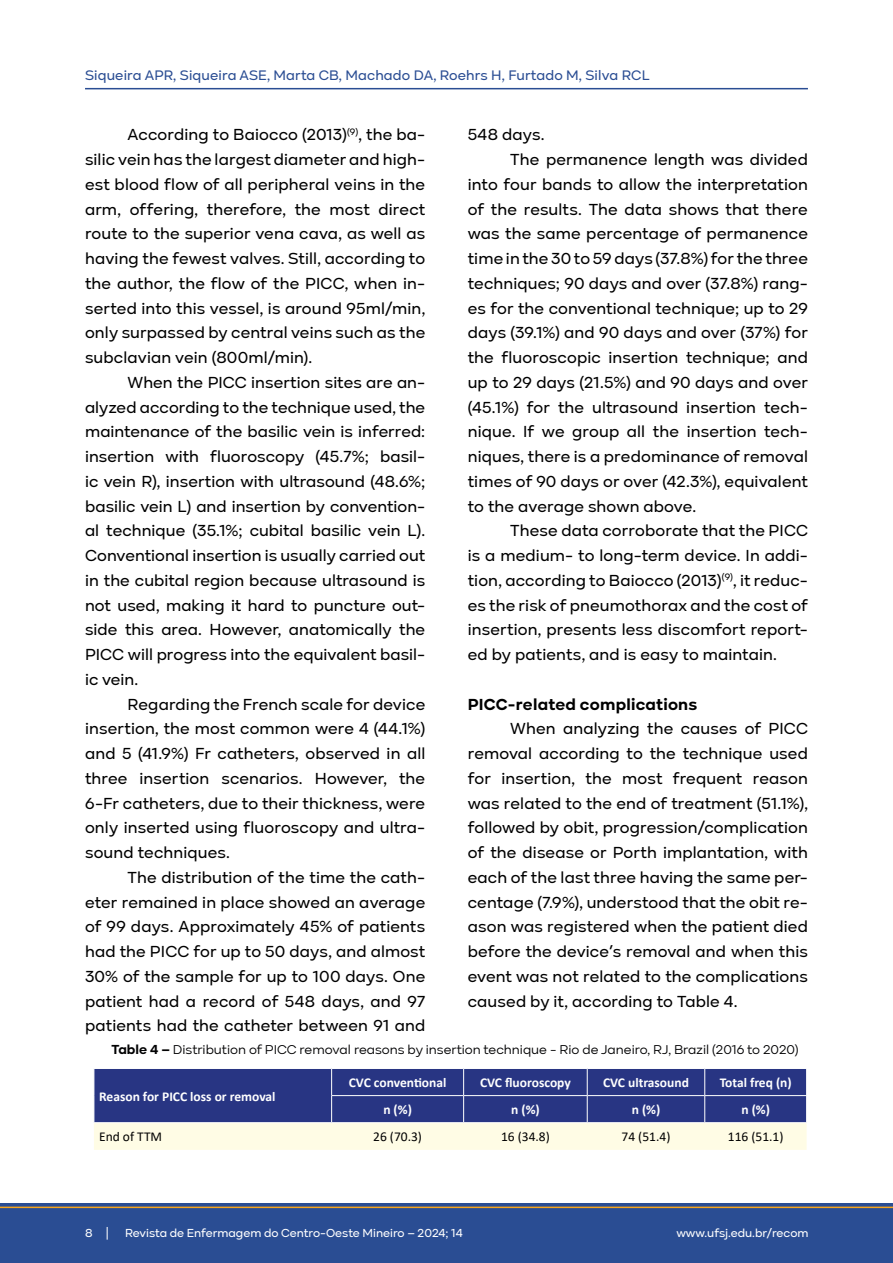
<style>
.page{position:relative;width:893px;height:1263px;background:#fff}
.page>*{position:absolute;margin:0;border:0;box-sizing:border-box;transform-origin:0 0}
.Texto_artigo{font:500 16.5px/24.8px "Kinetika";letter-spacing:.01em;color:#000;text-align:justify}
.Texto_artigo-2{font:700 16.5px "Kinetika";letter-spacing:.015em;color:#000}
.t1{font:500 14.25px "Kinetika";letter-spacing:.01em;color:#2a4d93}
.t2{font:700 13.5px "Calibri";color:#fff}
.Tit_Tabelas{font:13.5px "Kinetika";color:#020203}
.t3{font:13.5px "Calibri";color:#000}
.t4{font:500 12px "Kinetika";color:#fff}
.s1{font-weight:700}
</style>
<div class="page">
<div style="left:0;top:1203px;width:893px;height:60px;background:#2a4d93"></div>
<hr style="left:0;top:1206px;width:893px;height:2px;background:#f7a51c">
<hr style="left:85px;top:88px;width:723px;height:1px;background:#2a4d93">
<svg style="left:94px;top:1068px;width:713px;height:82px;background:#747ca6"></svg>
<hr style="left:94px;top:1122px;width:238px;height:1px;background:#fff">
<hr style="left:332px;top:1122px;width:132px;height:1px;background:#fff">
<hr style="left:464px;top:1122px;width:123px;height:1px;background:#fff">
<hr style="left:587px;top:1122px;width:118px;height:1px;background:#fff">
<hr style="left:705px;top:1122px;width:102px;height:1px;background:#fff">
<p class="t1" style="left:85px;top:67px;width:566px">Siqueira APR, Siqueira ASE, Marta CB, Machado DA, Roehrs H, Furtado M, Silva RCL</p>
<p class="Texto_artigo" style="left:85px;top:122px;width:342px;text-indent:43px">According to Baiocco (2013)<sup>(9)</sup>, the ba&shy;silic vein has the largest diameter and high&shy;est blood flow of all peripheral veins in the arm, offering, therefore, the most direct route to the superior vena cava, as well as having the fewest valves. Still, according to the author, the flow of the PICC, when in&shy;serted into this vessel, is around 95ml/min, only surpassed by central veins such as the subclavian vein (800ml/min).</p>
<p class="Texto_artigo" style="left:85px;top:370px;width:342px;text-indent:43px">When the PICC insertion sites are an&shy;alyzed according to the technique used, the maintenance of the basilic vein is inferred: insertion with fluoroscopy (45.7%; basil&shy;ic vein R), insertion with ultrasound (48.6%; basilic vein L) and insertion by convention&shy;al technique (35.1%; cubital basilic vein L).<br>Conventional insertion is usually carried out in the cubital region because ultrasound is not used, making it hard to puncture out&shy;side this area. However, anatomically the PICC will progress into the equivalent basil&shy;ic vein.</p>
<p class="Texto_artigo" style="left:85px;top:691px;width:342px;text-indent:43px">Regarding the French scale for device insertion, the most common were 4 (44.1%) and 5 (41.9%) Fr catheters, observed in all three insertion scenarios. However, the 6-Fr catheters, due to their thickness, were only inserted using fluoroscopy and ultra&shy;sound techniques.</p>
<p class="Texto_artigo" style="left:85px;top:865px;width:342px;text-indent:43px">The distribution of the time the cath&shy;eter remained in place showed an average of 99 days. Approximately 45% of patients had the PICC for up to 50 days, and almost 30% of the sample for up to 100 days. One patient had a record of 548 days, and 97 patients had the catheter between 91 and</p>
<p class="Texto_artigo" style="left:468px;top:122px;width:78px">548 days.</p>
<p class="Texto_artigo" style="left:468px;top:147px;width:342px;text-indent:43px">The permanence length was divided into four bands to allow the interpretation of the results. The data shows that there was the same percentage of permanence time in the 30 to 59 days (37.8%) for the three techniques; 90 days and over (37.8%) rang&shy;es for the conventional technique; up to 29 days (39.1%) and 90 days and over (37%) for the fluoroscopic insertion technique; and up to 29 days (21.5%) and 90 days and over (45.1%) for the ultrasound insertion tech&shy;nique. If we group all the insertion tech&shy;niques, there is a predominance of removal times of 90 days or over (42.3%), equivalent to the average shown above.</p>
<p class="Texto_artigo" style="left:468px;top:518px;width:342px;text-indent:43px">These data corroborate that the PICC is a medium- to long-term device. In addi&shy;tion, according to Baiocco (2013)<sup>(9)</sup>, it reduc&shy;es the risk of pneumothorax and the cost of insertion, presents less discomfort report&shy;ed by patients, and is easy to maintain.</p>
<p class="Texto_artigo-2" style="left:468px;top:694px;width:231px">PICC-related complications</p>
<p class="Texto_artigo" style="left:468px;top:716px;width:342px;text-indent:43px">When analyzing the causes of PICC removal according to the technique used for insertion, the most frequent reason was related to the end of treatment (51.1%), followed by obit, progression/complication of the disease or Porth implantation, with each of the last three having the same per&shy;centage (7.9%), understood that the obit re&shy;ason was registered when the patient died before the device’s removal and when this event was not related to the complications caused by it, according to Table 4.</p>
<p class="Tit_Tabelas" style="left:111px;top:1042px;width:688px"><span class="s1">Table 4 –</span> Distribution of PICC removal reasons by insertion technique - Rio de Janeiro, RJ, Brazil (2016 to 2020)</p>
<p class="t2" style="left:99px;top:1086px;width:178px">Reason for PICC loss or removal</p>
<p class="t2" style="left:349px;top:1073px;width:99px">CVC conventional</p>
<p class="t2" style="left:480px;top:1073px;width:92px">CVC fluoroscopy</p>
<p class="t2" style="left:603px;top:1073px;width:87px">CVC ultrasound</p>
<p class="t2" style="left:720px;top:1073px;width:74px">Total freq (n)</p>
<p class="t2" style="left:383px;top:1100px;width:30px">n (%)</p>
<p class="t2" style="left:511px;top:1100px;width:30px">n (%)</p>
<p class="t2" style="left:632px;top:1100px;width:30px">n (%)</p>
<p class="t2" style="left:741px;top:1100px;width:30px">n (%)</p>
<p class="t3" style="left:99px;top:1127px;width:65px">End of TTM</p>
<p class="t3" style="left:373px;top:1127px;width:50px">26 (70.3)</p>
<p class="t3" style="left:501px;top:1127px;width:50px">16 (34.8)</p>
<p class="t3" style="left:622px;top:1127px;width:50px">74 (51.4)</p>
<p class="t3" style="left:728px;top:1127px;width:57px">116 (51.1)</p>
<p class="t4" style="left:85px;top:1226px;width:25px">8 |</p>
<p class="t4" style="left:125px;top:1226px;width:339px">Revista de Enfermagem do Centro-Oeste Mineiro – 2024; 14</p>
<p class="t4" style="left:676px;top:1226px;width:134px">www.ufsj.edu.br/recom</p>
</div>
